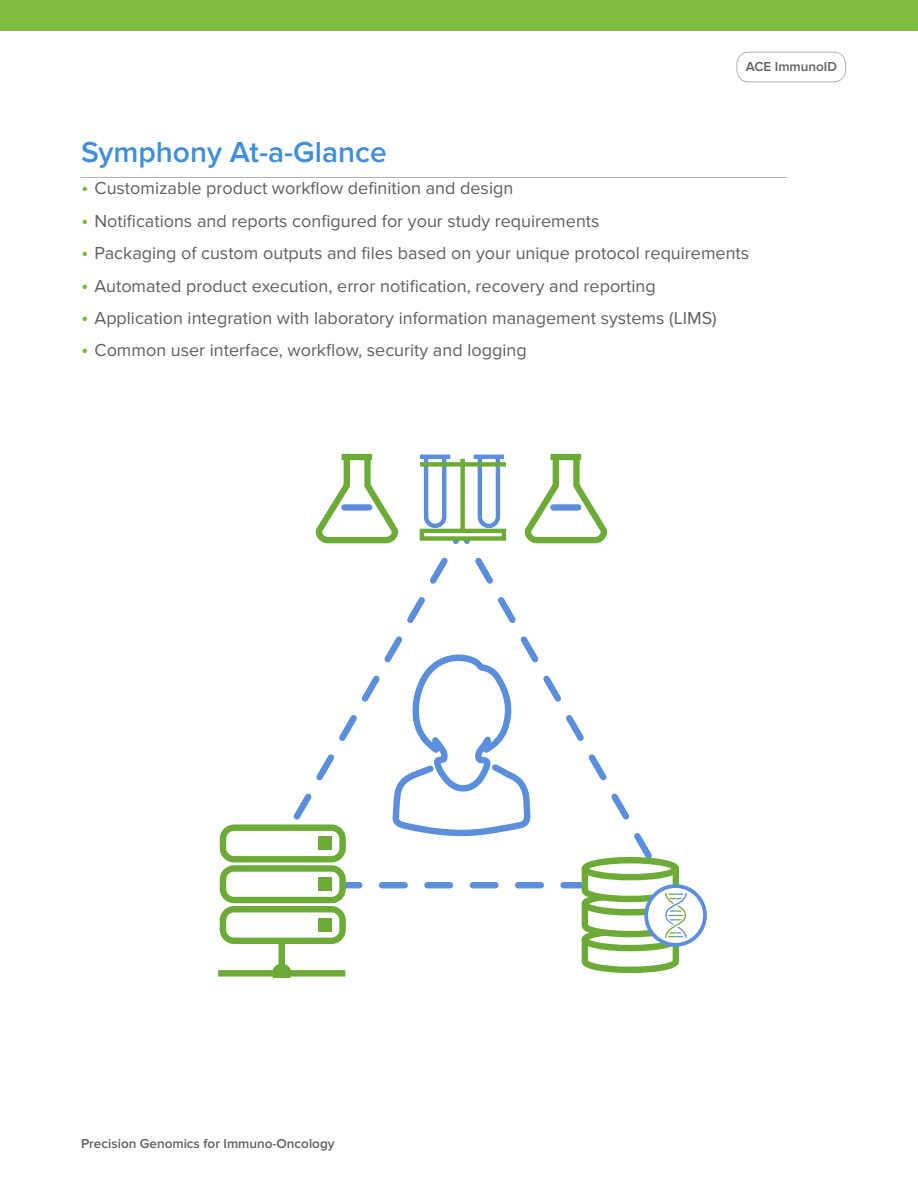
<style>
.page{position:relative;width:918px;height:1188px;background:#fff}
.page>*{position:absolute;margin:0;border:0;box-sizing:border-box;transform-origin:0 0}
.t1{font:600 30px "Proxima Nova";color:#408fdc}
.t2{font:18px "Proxima Nova";color:#5f6065}
.t3{font:600 13.5px "Proxima Nova";color:#5f6065}
.s1{font-size:21px;color:#7fbd41}
</style>
<div class="page">
<div style="left:0;top:0;width:918px;height:31px;background:#7fbd41"></div>
<div style="left:737px;top:52px;width:109px;height:30px;border:1px solid #b2b2b2;border-radius:12px"></div>
<hr style="left:81px;top:177px;width:706px;height:1px;background:#b2b2b2">
<svg style="left:293px;top:557px;width:155px;height:263px"></svg>
<svg style="left:475px;top:557px;width:182px;height:305px"></svg>
<svg style="left:389px;top:653px;width:144px;height:186px"></svg>
<div style="left:582px;top:857px;width:97px;height:23px;border:6px solid #6cab36;border-radius:50%"></div>
<div style="left:220px;top:824px;width:126px;height:38px;border:6px solid #6cab36;border-radius:11px"></div>
<div style="left:318px;top:837px;width:13px;height:13px;background:#6cab36"></div>
<div style="left:220px;top:865px;width:126px;height:38px;border:6px solid #6cab36;border-radius:11px"></div>
<div style="left:220px;top:906px;width:126px;height:38px;border:6px solid #6cab36;border-radius:11px"></div>
<div style="left:218px;top:970px;width:127px;height:7px;background:#6cab36"></div>
<svg style="left:247px;top:862px;width:460px;height:116px"></svg>
<hr style="left:420px;top:455px;width:30px;height:4px;background:#5b8edc">
<svg style="left:422px;top:454px;width:80px;height:90px"></svg>
<hr style="left:474px;top:455px;width:30px;height:4px;background:#5b8edc">
<div style="left:422px;top:531px;width:82px;height:8px;background:#fff"></div>
<div style="left:420px;top:529px;width:86px;height:12px;border:4px solid #6cab36"></div>
<div style="left:420px;top:462px;width:86px;height:5px;background:#6cab36"></div>
<div style="left:460px;top:459px;width:5px;height:72px;background:#6cab36"></div>
<svg style="left:315px;top:453px;width:84px;height:91px"></svg>
<div style="left:342px;top:454px;width:30px;height:6px;background:#6cab36"></div>
<svg style="left:524px;top:453px;width:84px;height:91px"></svg>
<div style="left:551px;top:454px;width:30px;height:6px;background:#6cab36"></div>
<div style="left:553px;top:504px;width:25px;height:7px;background:#5b8edc"></div>
<p class="t3" style="left:746px;top:58px;width:93px">ACE ImmunoID</p>
<h1 class="t1" style="left:81px;top:135px;width:307px">Symphony At-a-Glance</h1>
<p class="t2" style="left:81px;top:178px;width:434px"><span class="s1">•</span> Customizable product workflow definition and design</p>
<p class="t2" style="left:81px;top:210px;width:520px"><span class="s1">•</span> Notifications and reports configured for your study requirements</p>
<p class="t2" style="left:81px;top:243px;width:670px"><span class="s1">•</span> Packaging of custom outputs and files based on your unique protocol requirements</p>
<p class="t2" style="left:81px;top:275px;width:576px"><span class="s1">•</span> Automated product execution, error notification, recovery and reporting</p>
<p class="t2" style="left:81px;top:308px;width:637px"><span class="s1">•</span> Application integration with laboratory information management systems (LIMS)</p>
<p class="t2" style="left:81px;top:340px;width:447px"><span class="s1">•</span> Common user interface, workflow, security and logging</p>
<p class="t3" style="left:81px;top:1135px;width:255px">Precision Genomics for Immuno-Oncology</p>
</div>
